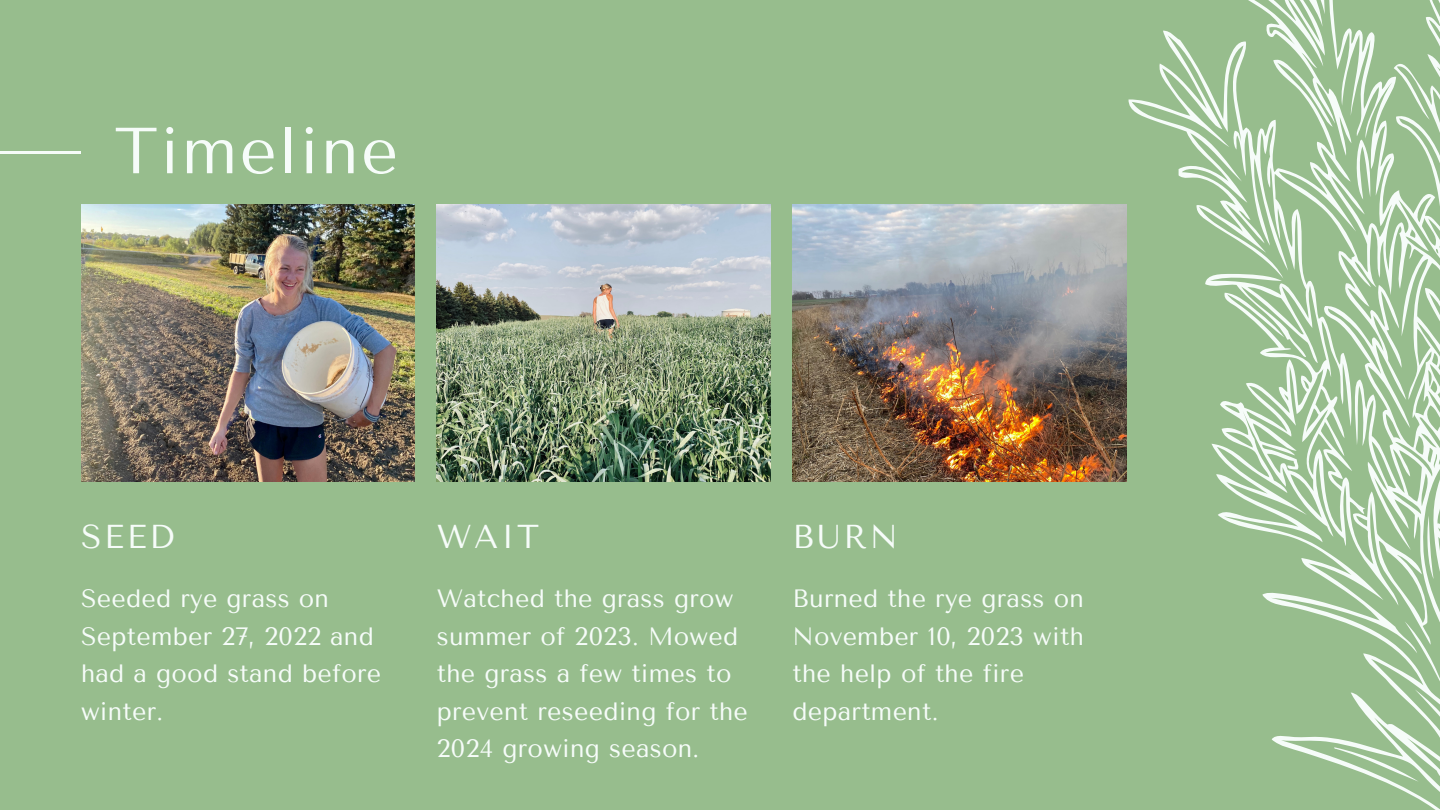
<style>
.page{position:relative;width:1440px;height:810px;background:#97bd8d}
.page>*{position:absolute;margin:0;border:0;box-sizing:border-box;transform-origin:0 0}
.t1{font:65px "Tenor Sans";letter-spacing:.03em;color:#f6fcf9}
.t2{font:33px "Tenor Sans";letter-spacing:.08em;color:#f6fcf9}
.t3{font:25px/37.5px "Tenor Sans";letter-spacing:.01em;color:#f6fcf9}
</style>
<div class="page">
<img style="left:81px;top:204px;width:334px;height:277px">
<img style="left:437px;top:204px;width:334px;height:277px">
<img style="left:792px;top:204px;width:334px;height:277px">
<hr style="left:0;top:151px;width:81px;height:3px;background:#f6fcf9">
<svg style="left:1129px;top:0;width:311px;height:810px"></svg>
<svg style="left:1426px;top:516px;width:8px;height:63px"></svg>
<p class="t1" style="left:114px;top:113px;width:285px">Timeline</p>
<p class="t2" style="left:81px;top:518px;width:95px">SEED</p>
<p class="t3" style="left:81px;top:580px;width:302px">Seeded rye grass on<br>September 27, 2022 and had a good stand before winter.</p>
<p class="t2" style="left:437px;top:518px;width:104px">WAIT</p>
<p class="t3" style="left:437px;top:580px;width:313px">Watched the grass grow summer of 2023. Mowed the grass a few times to prevent reseeding for the<br>2024 growing season.</p>
<p class="t2" style="left:793px;top:518px;width:107px">BURN</p>
<p class="t3" style="left:793px;top:580px;width:293px">Burned the rye grass on<br>November 10, 2023 with the help of the fire department.</p>
</div>
